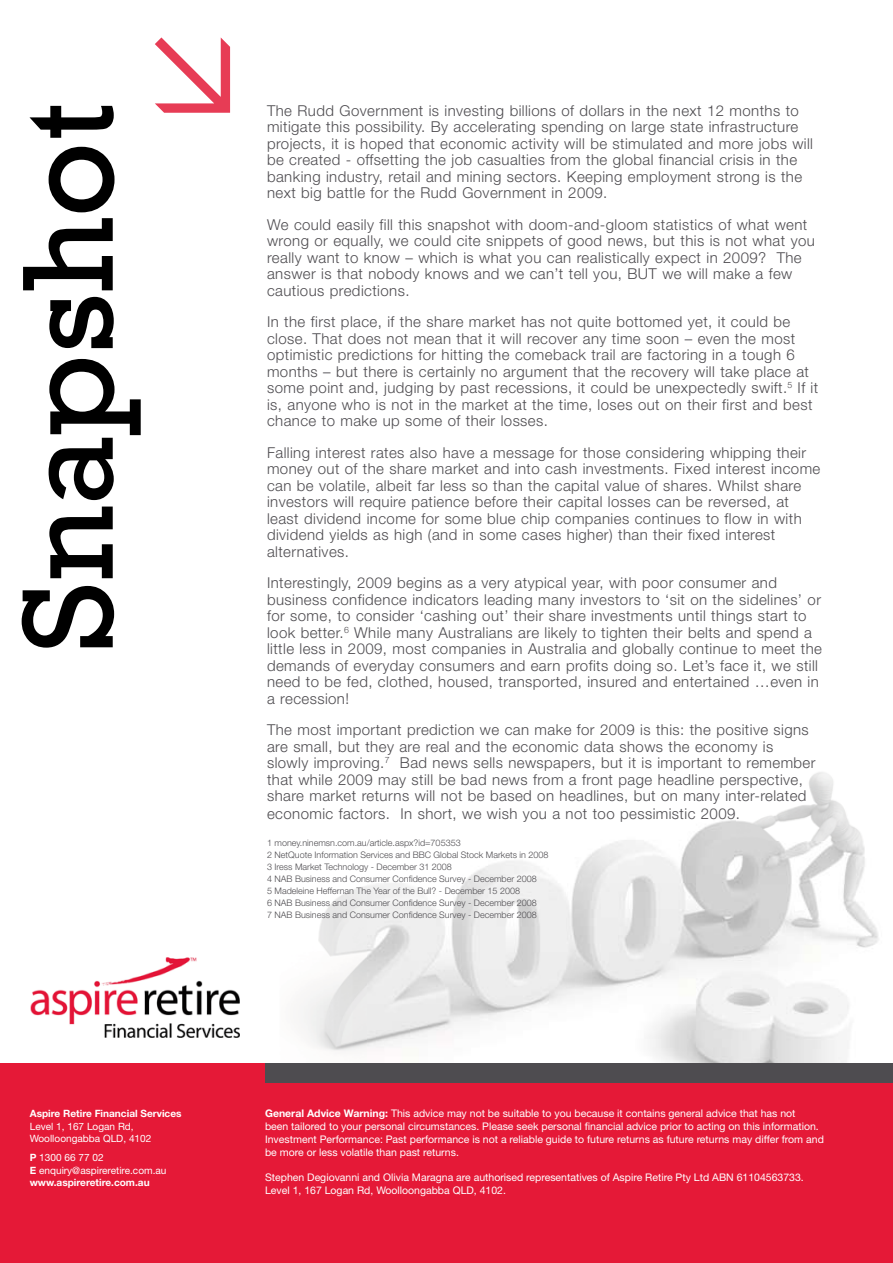
<style>
.page{position:relative;width:893px;height:1263px;background:#fff}
.page>*{position:absolute;margin:0;border:0;box-sizing:border-box;transform-origin:0 0}
.t1{font:132px "Rockwell";color:#000}
.t2{font:300 15px/16.5px "Helvetica Neue LT Std";letter-spacing:.03em;color:#4e4c50}
.t3{font:10.5px/12.8px "Helvetica Neue LT Std";color:#fff}
.t4{font:10.05px/12.5px "Helvetica Neue LT Std";color:#fff}
.t5{font:700 10.05px "Helvetica Neue LT Std";color:#fff}
.t6{font:300 9px/12px "Helvetica Neue LT Std";color:#4e4c50}
.s1{font-weight:700}
</style>
<div class="page">
<img style="left:303px;top:772px;width:576px;height:291px">
<div style="left:0;top:1063px;width:893px;height:200px;background:#e51937"></div>
<div style="left:265px;top:1063px;width:628px;height:19px;background:#4e4c50"></div>
<img style="left:30px;top:957px;width:210px;height:81px">
<h1 class="t1" style="left:-8px;top:652px;width:551px;rotate:-90deg">Snapshot</h1>
<p class="t5" style="left:30px;top:1107px;width:153px">Aspire Retire Financial Services</p>
<p class="t4" style="left:30px;top:1119px;width:123px">Level 1, 167 Logan Rd,<br>Woolloongabba QLD, 4102</p>
<p class="t4" style="left:30px;top:1151px;width:138px"><span class="s1">P</span> 1300 66 77 02<br><span class="s1">E</span> enquiry@aspireretire.com.au <span class="s1">www.aspireretire.com.au</span></p>
<p class="t2" style="left:267px;top:102px;width:547px">The Rudd Government is investing billions of dollars in the next 12 months to mitigate this possibility. By accelerating spending on large state infrastructure projects, it is hoped that economic activity will be stimulated and more jobs will be created - offsetting the job casualties from the global financial crisis in the banking industry, retail and mining sectors. Keeping employment strong is the next big battle for the Rudd Government in 2009.</p>
<p class="t2" style="left:267px;top:216px;width:549px">We could easily fill this snapshot with doom-and-gloom statistics of what went wrong or equally, we could cite snippets of good news, but this is not what you really want to know – which is what you can realistically expect in 2009? The answer is that nobody knows and we can’t tell you, BUT we will make a few cautious predictions.</p>
<p class="t2" style="left:267px;top:313px;width:553px">In the first place, if the share market has not quite bottomed yet, it could be close. That does not mean that it will recover any time soon – even the most optimistic predictions for hitting the comeback trail are factoring in a tough 6 months – but there is certainly no argument that the recovery will take place at some point and, judging by past recessions, it could be unexpectedly swift.<sup>5</sup> If it is, anyone who is not in the market at the time, loses out on their first and best chance to make up some of their losses.</p>
<p class="t2" style="left:267px;top:444px;width:555px">Falling interest rates also have a message for those considering whipping their money out of the share market and into cash investments. Fixed interest income can be volatile, albeit far less so than the capital value of shares. Whilst share investors will require patience before their capital losses can be reversed, at least dividend income for some blue chip companies continues to flow in with dividend yields as high (and in some cases higher) than their fixed interest alternatives.</p>
<p class="t2" style="left:267px;top:574px;width:556px">Interestingly, 2009 begins as a very atypical year, with poor consumer and business confidence indicators leading many investors to ‘sit on the sidelines’ or for some, to consider ‘cashing out’ their share investments until things start to look better.<sup>6</sup> While many Australians are likely to tighten their belts and spend a little less in 2009, most companies in Australia and globally continue to meet the demands of everyday consumers and earn profits doing so. Let’s face it, we still need to be fed, clothed, housed, transported, insured and entertained …even in a recession!</p>
<p class="t2" style="left:267px;top:721px;width:550px">The most important prediction we can make for 2009 is this: the positive signs are small, but they are real and the economic data shows the economy is slowly improving.<sup>7</sup> Bad news sells newspapers, but it is important to remember that while 2009 may still be bad news from a front page headline perspective, share market returns will not be based on headlines, but on many inter-related</p>
<p class="t2" style="left:267px;top:805px;width:475px">economic factors. In short, we wish you a not too pessimistic 2009.</p>
<p class="t6" style="left:267px;top:837px;width:283px">1 money.ninemsn.com.au/article.aspx?id=705353<br>2 NetQuote Information Services and BBC Global Stock Markets in 2008<br>3 Iress Market Technology - December 31 2008<br>4 NAB Business and Consumer Confidence Survey - December 2008<br>5 Madeleine Heffernan The Year of the Bull? - December 15 2008<br>6 NAB Business and Consumer Confidence Survey - December 2008<br>7 NAB Business and Consumer Confidence Survey - December 2008</p>
<p class="t3" style="left:265px;top:1107px;width:560px"><span class="s1">General Advice Warning:</span> This advice may not be suitable to you because it contains general advice that has not<br>been tailored to your personal circumstances. Please seek personal nancial advice prior to acting on this information.<br>Investment Performance: Past performance is not a reliable guide to future returns as future returns may differ from and be more or less volatile than past returns.</p>
<p class="t3" style="left:265px;top:1171px;width:540px">Stephen Degiovanni and Olivia Maragna are authorised representatives of Aspire Retire Pty Ltd ABN 61104563733.<br>Level 1, 167 Logan Rd, Woolloongabba QLD, 4102.</p>
</div>
